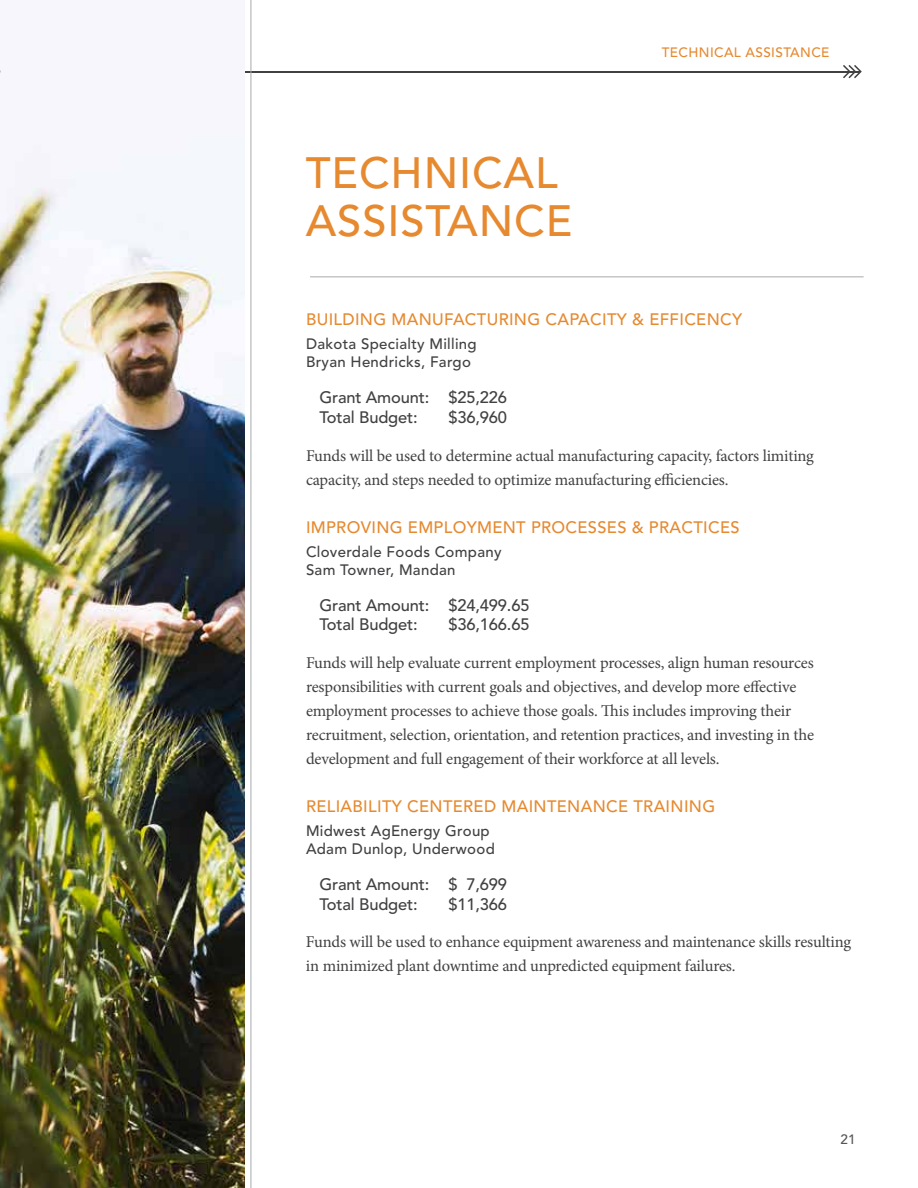
<style>
.page{position:relative;width:918px;height:1188px;background:#fff}
.page>*{position:absolute;margin:0;border:0;box-sizing:border-box;transform-origin:0 0}
.t1{font:500 43.5px/48px "Avenir";letter-spacing:.02em;color:#e6892f}
.t2{font:16.5px/24px "Minion Pro";letter-spacing:-.01em;color:#414042}
.t3{font:500 16.5px/19.8px "Avenir";letter-spacing:-.01em;color:#414042}
.t4{font:500 16.5px "Avenir";letter-spacing:.02em;color:#e6892f}
.t5{font:500 15px/18px "Avenir";letter-spacing:.02em;color:#414042}
.t6{font:500 13.5px "Avenir";letter-spacing:.03em;color:#e6892f}
.t7{font:500 13.5px "Avenir";color:#565659}
</style>
<div class="page">
<hr style="left:0;top:71px;width:860px;height:1px;background:#414042">
<hr style="left:310px;top:276px;width:554px;height:1px;background:#a7a9ac">
<img style="left:0;top:70px;width:245px;height:1118px">
<hr style="left:251px;top:0;width:1px;height:1188px;background:#a7a9ac">
<svg style="left:841px;top:65px;width:21px;height:14px"></svg>
<h1 class="t1" style="left:306px;top:150px;width:268px">TECHNICAL<br>ASSISTANCE</h1>
<p class="t6" style="left:662px;top:45px;width:169px">TECHNICAL ASSISTANCE</p>
<p class="t4" style="left:306px;top:310px;width:438px">BUILDING MANUFACTURING CAPACITY &amp; EFFICENCY</p>
<p class="t5" style="left:306px;top:336px;width:172px">Dakota Specialty Milling<br>Bryan Hendricks, Fargo</p>
<p class="t3" style="left:320px;top:388px;width:189px">Grant Amount: $25,226<br>Total Budget:</p>
<p class="t3" style="left:448px;top:408px;width:60px">$36,960</p>
<p class="t2" style="left:306px;top:444px;width:510px">Funds will be used to determine actual manufacturing capacity, factors limiting capacity, and steps needed to optimize manufacturing efficiencies.</p>
<p class="t4" style="left:306px;top:517px;width:435px">IMPROVING EMPLOYMENT PROCESSES &amp; PRACTICES</p>
<p class="t5" style="left:306px;top:543px;width:197px">Cloverdale Foods Company<br>Sam Towner, Mandan</p>
<p class="t3" style="left:320px;top:595px;width:212px">Grant Amount: $24,499.65<br>Total Budget:</p>
<p class="t3" style="left:448px;top:615px;width:83px">$36,166.65</p>
<p class="t2" style="left:306px;top:651px;width:510px">Funds will help evaluate current employment processes, align human resources responsibilities with current goals and objectives, and develop more effective employment processes to achieve those goals. This includes improving their recruitment, selection, orientation, and retention practices, and investing in the development and full engagement of their workforce at all levels.</p>
<p class="t4" style="left:306px;top:797px;width:411px">RELIABILITY CENTERED MAINTENANCE TRAINING</p>
<p class="t5" style="left:306px;top:822px;width:190px">Midwest AgEnergy Group<br>Adam Dunlop, Underwood</p>
<p class="t3" style="left:319px;top:875px;width:189px">Grant Amount: $ 7,699<br>Total Budget:</p>
<p class="t3" style="left:448px;top:895px;width:60px">$11,366</p>
<p class="t2" style="left:306px;top:930px;width:547px">Funds will be used to enhance equipment awareness and maintenance skills resulting in minimized plant downtime and unpredicted equipment failures.</p>
<p class="t7" style="left:840px;top:1131px;width:17px">21</p>
</div>
